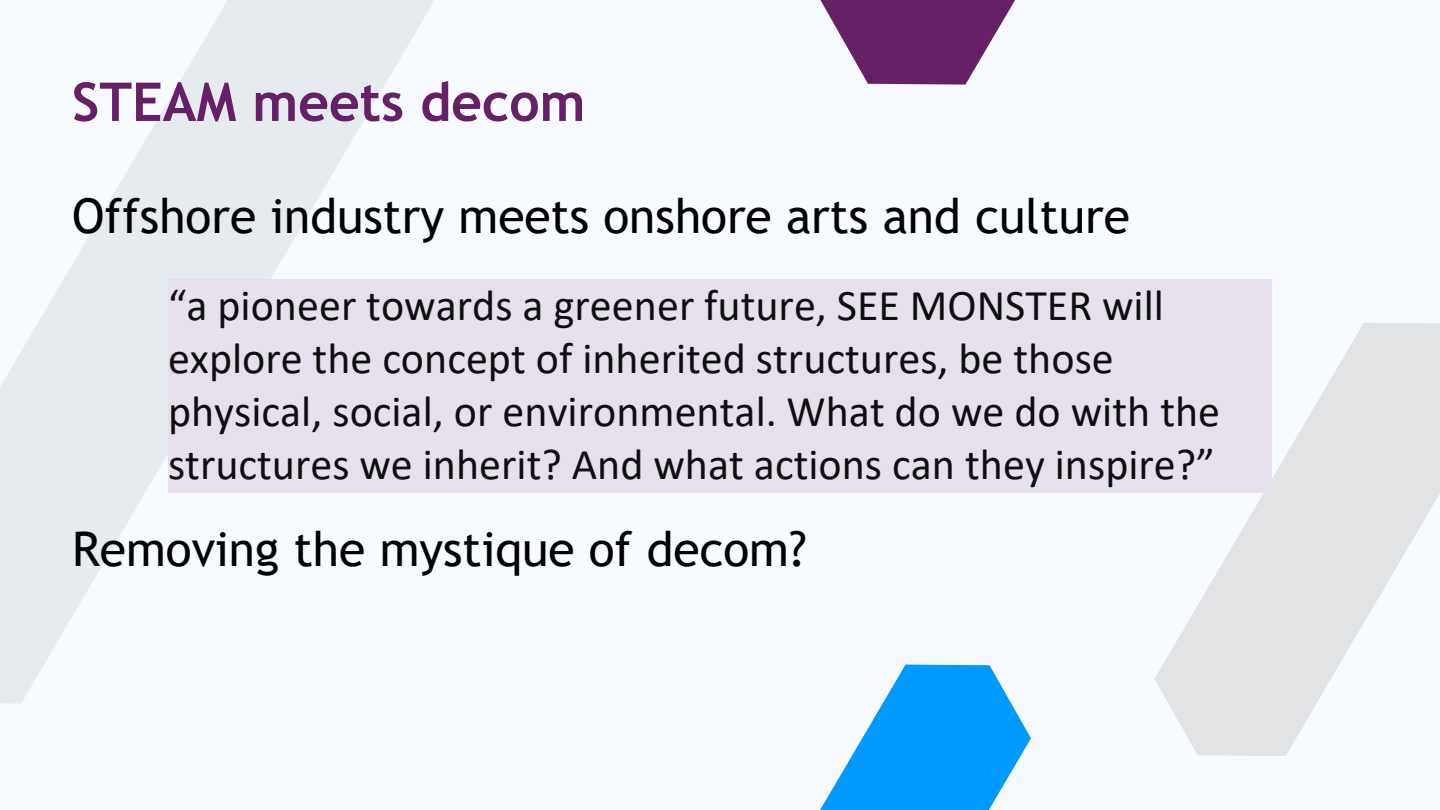
<style>
.page{position:relative;width:1440px;height:810px;background:#f7fbff}
.page>*{position:absolute;margin:0;border:0;box-sizing:border-box;transform-origin:0 0}
.t1{font:700 53.5px "Trebuchet MS";color:#662166}
.t2{font:48px "Trebuchet MS";color:#000}
.t3{font:44px/52.9px "Calibri";color:#0e0e10}
</style>
<div class="page">
<svg style="left:1154px;top:323px;width:286px;height:433px;fill:#e2e3e5"></svg>
<svg style="left:820px;top:0;width:195px;height:85px"></svg>
<svg style="left:820px;top:665px;width:211px;height:145px"></svg>
<svg style="left:0;top:0;width:435px;height:703px"></svg>
<div style="left:168px;top:279px;width:1104px;height:213px;background:#e6e0ec"></div>
<h2 class="t1" style="left:72px;top:69px;width:515px">STEAM meets decom</h2>
<p class="t2" style="left:72px;top:186px;width:1059px">Offshore industry meets onshore arts and culture</p>
<p class="t3" style="left:168px;top:278px;width:1054px">“a pioneer towards a greener future, SEE MONSTER will explore the concept of inherited structures, be those physical, social, or environmental. What do we do with the structures we inherit? And what actions can they inspire?”</p>
<p class="t2" style="left:72px;top:518px;width:736px">Removing the mystique of decom?</p>
</div>
